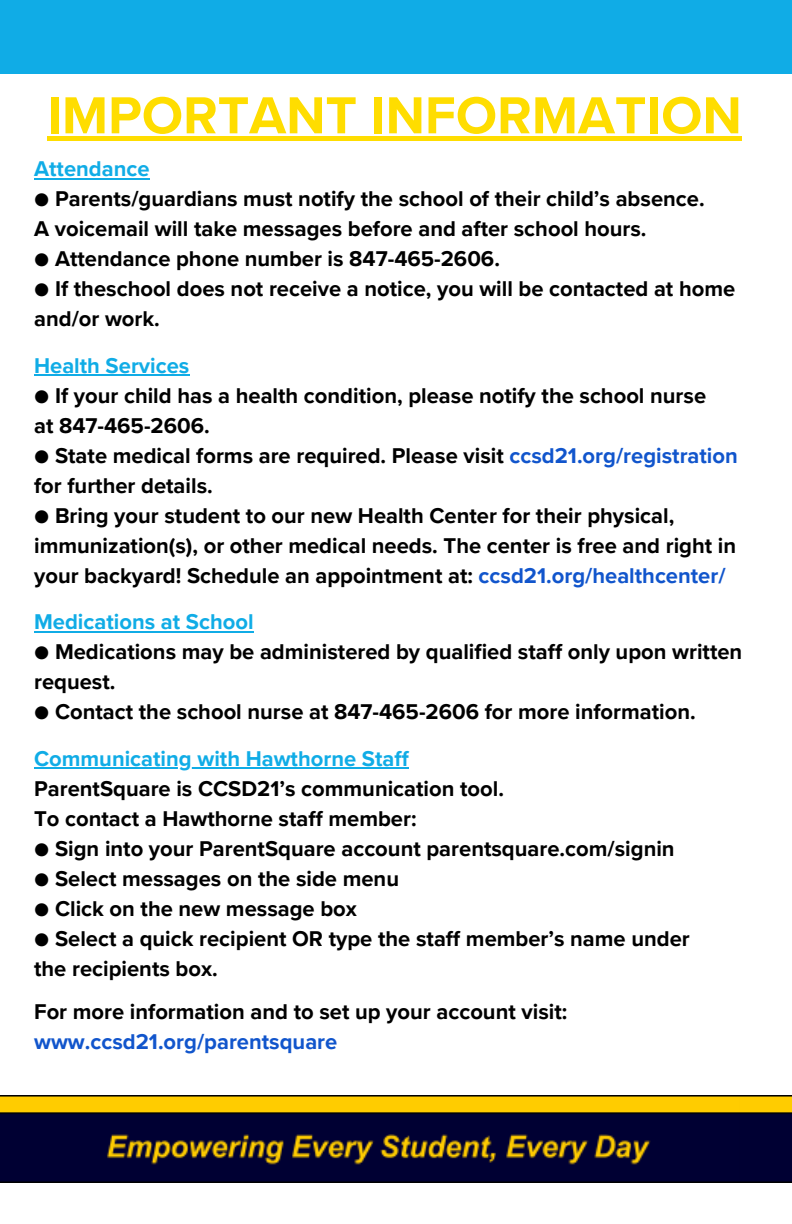
<style>
.page{position:relative;width:792px;height:1224px;background:#fff}
.page>*{position:absolute;margin:0;border:0;box-sizing:border-box;transform-origin:0 0}
.t1{font:700 54px "Proxima Nova";color:#fd0}
.t2{font:700 22px/30px "Proxima Nova";color:#000}
.t3{font:700 22px "Proxima Nova";color:#10ace6}
.s1{font-weight:400}
.s2{color:#15c}
</style>
<div class="page">
<img style="left:34px;top:1096px;width:706px;height:87px">
<img style="left:0;top:1096px;width:34px;height:87px">
<div style="left:0;top:0;width:792px;height:73px;background:#10ace6"></div>
<img style="left:740px;top:1096px;width:52px;height:87px">
<div style="left:47px;top:136px;width:695px;height:5px;background:#fd0"></div>
<hr style="left:34px;top:178px;width:116px;height:1px;background:#10ace6">
<hr style="left:34px;top:374px;width:155px;height:2px;background:#10ace6">
<hr style="left:34px;top:631px;width:220px;height:1px;background:#10ace6">
<hr style="left:34px;top:767px;width:375px;height:2px;background:#10ace6">
<p class="t1" style="left:47px;top:84px;width:696px">IMPORTANT INFORMATION</p>
<p class="t3" style="left:34px;top:156px;width:117px">Attendance</p>
<p class="t2" style="left:34px;top:184px;width:672px"><span class="s1">●</span> Parents/guardians must notify the school of their child’s absence.</p>
<p class="t2" style="left:34px;top:214px;width:614px">A voicemail will take messages before and after school hours.</p>
<p class="t2" style="left:34px;top:244px;width:467px"><span class="s1">●</span> Attendance phone number is 847-465-2606.</p>
<p class="t2" style="left:34px;top:274px;width:703px"><span class="s1">●</span> If theschool does not receive a notice, you will be contacted at home and/or work.</p>
<p class="t3" style="left:34px;top:353px;width:157px">Health Services</p>
<p class="t2" style="left:34px;top:381px;width:674px"><span class="s1">●</span> If your child has a health condition, please notify the school nurse</p>
<p class="t2" style="left:34px;top:411px;width:177px">at 847-465-2606.</p>
<p class="t2" style="left:34px;top:441px;width:705px"><span class="s1">●</span> State medical forms are required. Please visit <span class="s2">ccsd21.org/registration </span>for further details.</p>
<p class="t2" style="left:34px;top:501px;width:704px">● Bring your student to our new Health Center for their physical, immunization(s), or other medical needs. The center is free and right in your backyard! Schedule an appointment at: <span class="s2">ccsd21.org/healthcenter/</span></p>
<p class="t3" style="left:34px;top:609px;width:221px">Medications at School</p>
<p class="t2" style="left:34px;top:637px;width:710px"><span class="s1">●</span> Medications may be administered by qualified staff only upon written request.</p>
<p class="t2" style="left:34px;top:697px;width:663px"><span class="s1">●</span> Contact the school nurse at 847-465-2606 for more information.</p>
<p class="t3" style="left:34px;top:746px;width:377px">Communicating with Hawthorne Staff</p>
<p class="t2" style="left:34px;top:774px;width:471px">ParentSquare is CCSD21’s communication tool.</p>
<p class="t2" style="left:34px;top:804px;width:384px">To contact a Hawthorne staff member:</p>
<p class="t2" style="left:34px;top:834px;width:642px"><span class="s1">●</span> Sign into your ParentSquare account parentsquare.com/signin</p>
<p class="t2" style="left:34px;top:864px;width:366px"><span class="s1">●</span> Select messages on the side menu</p>
<p class="t2" style="left:34px;top:894px;width:324px"><span class="s1">●</span> Click on the new message box</p>
<h2 class="t2" style="left:34px;top:924px;width:657px"><span class="s1">●</span> Select a quick recipient OR type the staff member’s name under</h2>
<p class="t2" style="left:34px;top:954px;width:185px">the recipients box.</p>
<p class="t2" style="left:34px;top:997px;width:535px">For more information and to set up your account visit: <span class="s2">www.ccsd21.org/parentsquare</span></p>
</div>
